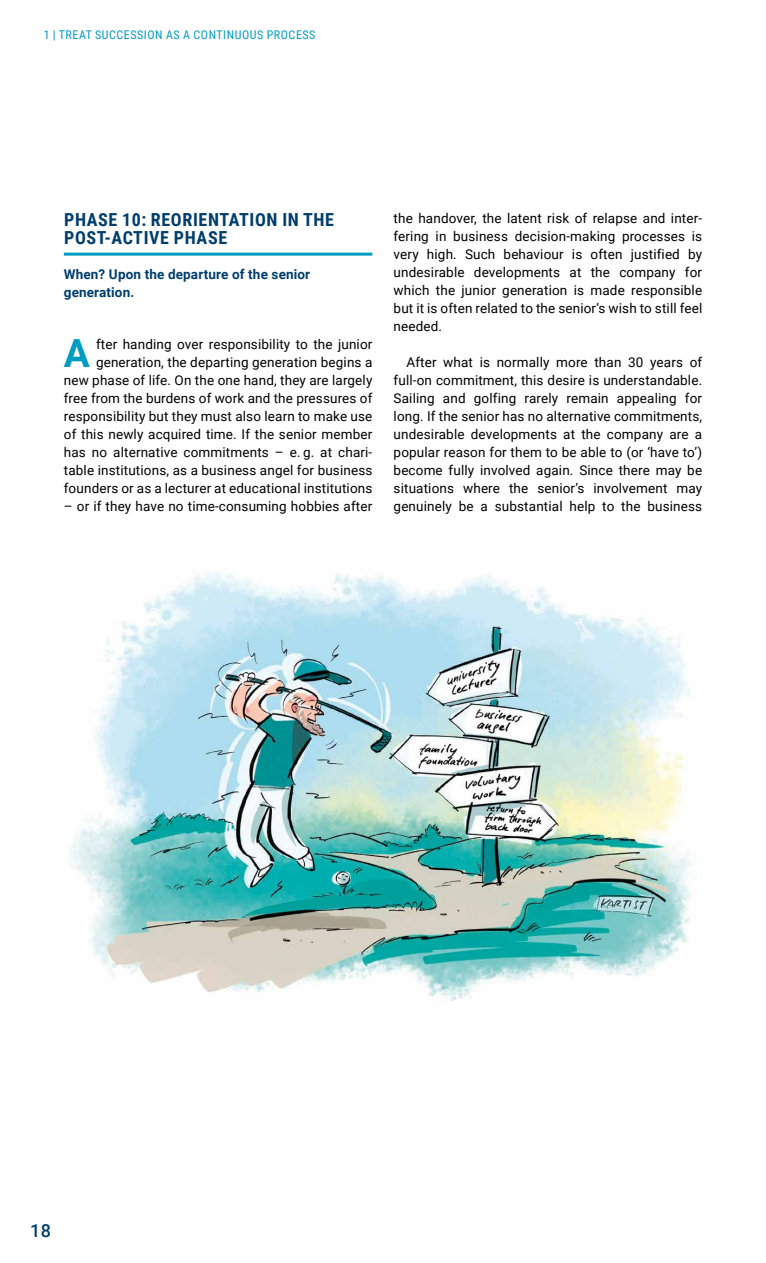
<style>
.page{position:relative;width:766px;height:1263px;background:#fff}
.page>*{position:absolute;margin:0;border:0;box-sizing:border-box;transform-origin:0 0}
.t1{font:700 38.85px "Roboto";color:#009cc1}
.t2{font:700 18px/18px "Roboto Condensed";letter-spacing:.035em;color:#003e6e}
.t3{font:500 18px "Roboto";color:#003e6e}
.t4{font:13.5px/18px "Roboto";letter-spacing:.01em;color:#000;text-align:justify}
.t5{font:700 13.5px/18px "Roboto";letter-spacing:.01em;color:#003e6e}
.t6{font:12px "Roboto Condensed";letter-spacing:.045em;color:#009cc1}
</style>
<div class="page">
<img style="left:70px;top:572px;width:621px;height:429px">
<hr style="left:64px;top:253px;width:308px;height:3px;background:#009cc1">
<p class="t6" style="left:44px;top:26px;width:273px">1 | TREAT SUCCESSION AS A CONTINUOUS PROCESS</p>
<h2 class="t2" style="left:64px;top:210px;width:271px">PHASE 10: REORIENTATION IN THE<br>POST-ACTIVE PHASE</h2>
<p class="t5" style="left:64px;top:265px;width:248px">When? Upon the departure of the senior generation.</p>
<h1 class="t1" style="left:64px;top:326px;width:28px">A</h1>
<p class="t4" style="left:64px;top:335px;width:310px;text-align:right">fter handing over responsibility to the junior generation, the departing generation begins a<br>new phase of life. On the one hand, they are largely free from the burdens of work and the pressures of responsibility but they must also learn to make use of this newly acquired time. If the senior member has no alternative commitments – e. g. at chari&shy;table institutions, as a business angel for business founders or as a lecturer at educational institutions</p>
<p class="t4" style="left:64px;top:497px;width:310px">– or if they have no time-consuming hobbies after</p>
<p class="t4" style="left:393px;top:208px;width:310px">the handover, the latent risk of relapse and inter&shy;fering in business decision-making processes is very high. Such behaviour is often justified by undesirable developments at the company for which the junior generation is made responsible but it is often related to the senior’s wish to still feel needed.</p>
<p class="t4" style="left:393px;top:352px;width:310px;text-indent:13px">After what is normally more than 30 years of full-on commitment, this desire is understandable.<br>Sailing and golfing rarely remain appealing for long. If the senior has no alternative commitments, undesirable developments at the company are a popular reason for them to be able to (or ‘have to’) become fully involved again. Since there may be situations where the senior’s involvement may genuinely be a substantial help to the business</p>
<h2 class="t3" style="left:30px;top:1218px;width:23px">18</h2>
</div>
